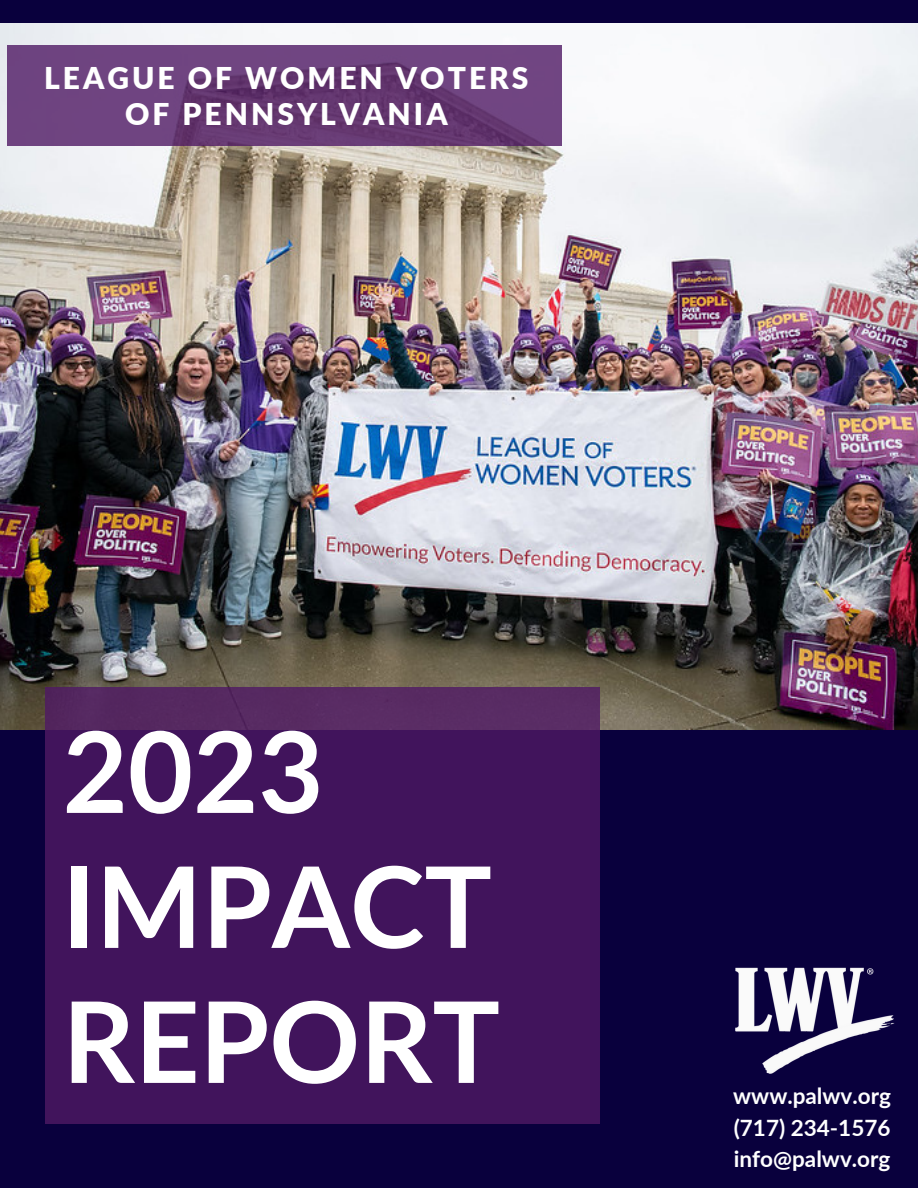
<style>
.page{position:relative;width:918px;height:1188px;background:#09003d}
.page>*{position:absolute;margin:0;border:0;box-sizing:border-box;transform-origin:0 0}
.t1{font:700 112.5px/135px "Lato";color:#fff}
.t2{font:900 30px "Lato";letter-spacing:.1em;color:#fff}
.t3{font:700 22.5px "Lato";color:#fff}
</style>
<div class="page">
<img style="left:735px;top:967px;width:160px;height:107px">
<img style="left:0;top:24px;width:918px;height:705px">
<svg style="left:46px;top:687px;width:554px;height:436px;background:#43165c"></svg>
<svg style="left:8px;top:45px;width:554px;height:101px;background:#6a3e79"></svg>
<p class="t2" style="left:44px;top:59px;width:486px">LEAGUE OF WOMEN VOTERS</p>
<p class="t2" style="left:125px;top:95px;width:324px">OF PENNSYLVANIA</p>
<p class="t1" style="left:63px;top:702px;width:439px">2023<br>IMPACT<br>REPORT</p>
<p class="t3" style="left:733px;top:1082px;width:159px">www.palwv.org</p>
<p class="t3" style="left:734px;top:1113px;width:158px">(717) 234-1576</p>
<p class="t3" style="left:734px;top:1145px;width:158px">info@palwv.org</p>
</div>
